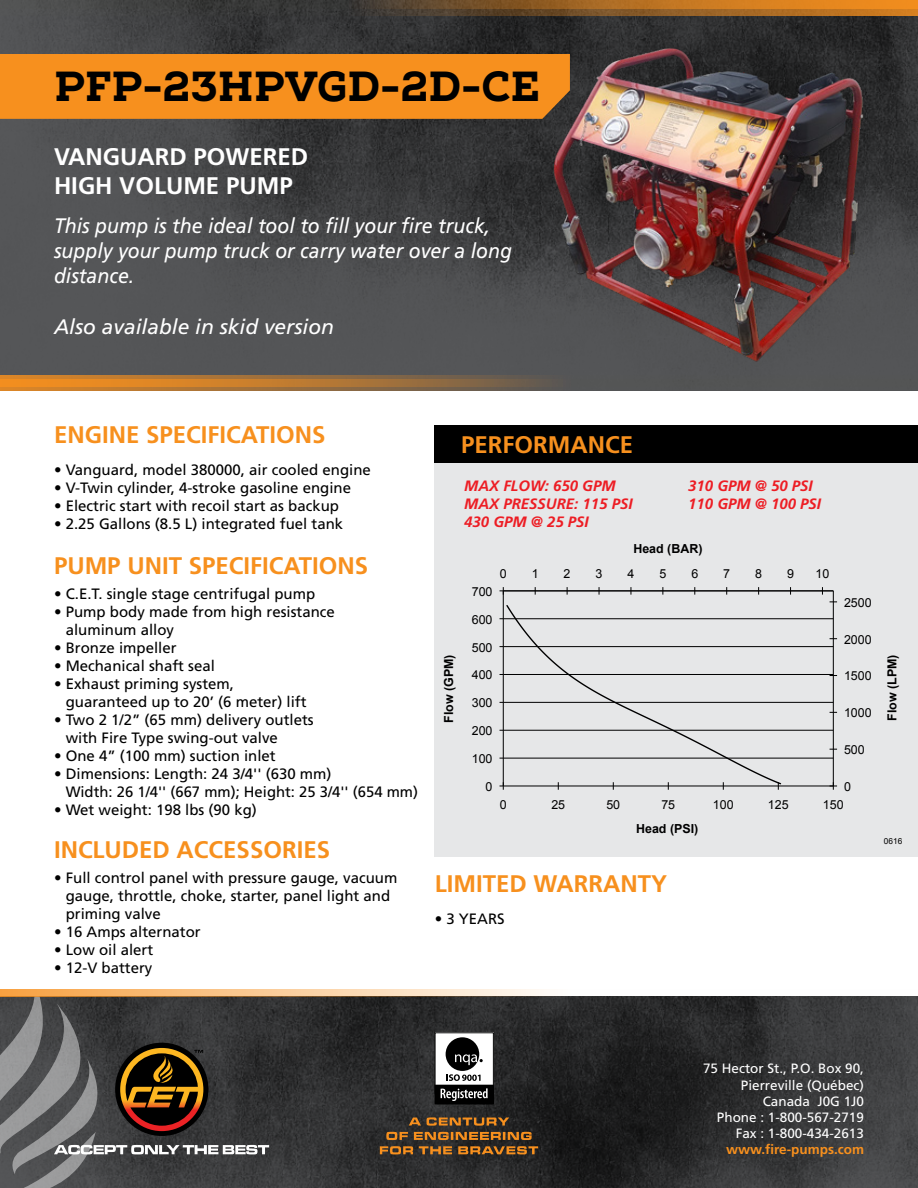
<style>
.page{position:relative;width:918px;height:1188px;background:#fff}
.page>*{position:absolute;margin:0;border:0;box-sizing:border-box;transform-origin:0 0}
.t1{font:800 42px "Nexa Slab";color:#000}
.t2{font:700 24px "Frutiger";color:#f7901e}
.t3{font:700 24px/28.8px "Frutiger";color:#fff}
.t4{font:italic 21px/25.2px "Frutiger";color:#fff;scale:.93 1}
.t5{font:italic 21px "Frutiger";color:#fff}
.t6{font:15px/18px "Frutiger";color:#000}
.t7{font:italic 700 15px/18px "Frutiger";color:#ed1d24}
.t8{font:13.5px/16.2px "Frutiger";color:#fff;text-align:right}
.t9{font:700 13.5px "Frutiger";color:#f7901e}
.t10{font:12.45px "Arial";color:#000}
.t11{font:700 12.45px "Arial";color:#000}
.t12{font:8.25px "Arial";color:#000}
</style>
<div class="page">
<div style="left:434px;top:425px;width:484px;height:431px;background:#e6e7e8"></div>
<hr style="left:503px;top:758px;width:330px;height:1px;background:#000">
<hr style="left:503px;top:730px;width:330px;height:1px;background:#000">
<hr style="left:503px;top:702px;width:330px;height:1px;background:#000">
<hr style="left:503px;top:674px;width:330px;height:1px;background:#000">
<hr style="left:503px;top:646px;width:330px;height:1px;background:#000">
<hr style="left:503px;top:618px;width:330px;height:1px;background:#000">
<hr style="left:833px;top:591px;width:1px;height:195px;background:#000">
<hr style="left:503px;top:591px;width:330px;height:1px;background:#000">
<hr style="left:503px;top:591px;width:1px;height:195px;background:#000">
<svg style="left:500px;top:587px;width:4px;height:8px"></svg>
<hr style="left:503px;top:786px;width:330px;height:1px;background:#000">
<svg style="left:500px;top:782px;width:4px;height:8px"></svg>
<svg style="left:830px;top:782px;width:7px;height:8px"></svg>
<svg style="left:505px;top:605px;width:277px;height:181px"></svg>
<img style="left:269px;top:997px;width:649px;height:191px">
<img style="left:0;top:16px;width:918px;height:359px">
<div style="left:0;top:54px;width:491px;height:65px;background:#f7901e"></div>
<div style="left:434px;top:425px;width:484px;height:38px;background:#000"></div>
<img style="left:491px;top:24px;width:416px;height:351px">
<svg style="left:0;top:997px;width:269px;height:191px;background:#514d49"></svg>
<svg style="left:380px;top:1146px;width:158px;height:8px"></svg>
<svg style="left:386px;top:1132px;width:146px;height:8px"></svg>
<svg style="left:409px;top:1117px;width:100px;height:9px"></svg>
<svg style="left:0;top:387px;width:918px;height:4px;background:#7f6447"></svg>
<svg style="left:0;top:383px;width:918px;height:4px;background:#916b40"></svg>
<svg style="left:0;top:375px;width:918px;height:8px;background:#886743"></svg>
<svg style="left:0;top:989px;width:918px;height:8px"></svg>
<svg style="left:0;top:0;width:918px;height:1px"></svg>
<svg style="left:0;top:1px;width:918px;height:15px;background:#765530"></svg>
<div style="left:435px;top:1033px;width:58px;height:61px;background:#fff"></div>
<div style="left:435px;top:1032px;width:59px;height:62px;border:1px solid #000"></div>
<div style="left:435px;top:1085px;width:58px;height:19px;background:#000"></div>
<div style="left:446px;top:1037px;width:33px;height:34px;background:#000;border-radius:50%"></div>
<svg style="left:455px;top:1054px;width:28px;height:11px"></svg>
<svg style="left:447px;top:1074px;width:34px;height:7px"></svg>
<svg style="left:441px;top:1088px;width:47px;height:13px"></svg>
<h1 class="t1" style="left:54px;top:60px;width:488px">PFP-23HPVGD-2D-CE</h1>
<h2 class="t3" style="left:54px;top:142px;width:256px">VANGUARD POWERED<br>HIGH VOLUME PUMP</h2>
<h3 class="t4" style="left:54px;top:213px;width:494px">This pump is the ideal tool to fill your fire truck, supply your pump truck or carry water over a long distance.</h3>
<h3 class="t5" style="left:54px;top:314px;width:282px">Also available in skid version</h3>
<h2 class="t2" style="left:54px;top:421px;width:273px">ENGINE SPECIFICATIONS</h2>
<p class="t6" style="left:54px;top:460px;width:318px">• Vanguard, model 380000, air cooled engine</p>
<p class="t6" style="left:54px;top:478px;width:299px">• V-Twin cylinder, 4-stroke gasoline engine</p>
<p class="t6" style="left:54px;top:496px;width:287px">• Electric start with recoil start as backup</p>
<p class="t6" style="left:54px;top:514px;width:291px">• 2.25 Gallons (8.5 L) integrated fuel tank</p>
<h2 class="t2" style="left:54px;top:551px;width:316px">PUMP UNIT SPECIFICATIONS</h2>
<p class="t6" style="left:54px;top:584px;width:263px">• C.E.T. single stage centrifugal pump</p>
<p class="t6" style="left:66px;top:602px;width:271px;text-indent:-12px">• Pump body made from high resistance aluminum alloy</p>
<p class="t6" style="left:54px;top:638px;width:124px">• Bronze impeller</p>
<p class="t6" style="left:54px;top:656px;width:162px">• Mechanical shaft seal</p>
<p class="t6" style="left:66px;top:674px;width:242px;text-indent:-12px">• Exhaust priming system, guaranteed up to 20’ (6 meter) lift</p>
<p class="t6" style="left:66px;top:710px;width:250px;text-indent:-12px">• Two 2 1/2” (65 mm) delivery outlets with Fire Type swing-out valve</p>
<p class="t6" style="left:54px;top:746px;width:223px">• One 4” (100 mm) suction inlet</p>
<p class="t6" style="left:66px;top:764px;width:354px;text-indent:-12px">• Dimensions: Length: 24 3/4'' (630 mm)<br>Width: 26 1/4'' (667 mm); Height: 25 3/4'' (654 mm)</p>
<p class="t6" style="left:54px;top:800px;width:204px">• Wet weight: 198 lbs (90 kg)</p>
<h2 class="t2" style="left:54px;top:836px;width:278px">INCLUDED ACCESSORIES</h2>
<p class="t6" style="left:66px;top:869px;width:333px;text-indent:-12px">• Full control panel with pressure gauge, vacuum gauge, throttle, choke, starter, panel light and priming valve</p>
<p class="t6" style="left:54px;top:923px;width:148px">• 16 Amps alternator</p>
<p class="t6" style="left:54px;top:941px;width:101px">• Low oil alert</p>
<p class="t6" style="left:54px;top:959px;width:100px">• 12-V battery</p>
<h2 class="t2" style="left:461px;top:431px;width:174px">PERFORMANCE</h2>
<p class="t7" style="left:464px;top:477px;width:170px">MAX FLOW: 650 GPM<br>MAX PRESSURE: 115 PSI<br>430 GPM @ 25 PSI</p>
<p class="t7" style="left:688px;top:477px;width:134px">310 GPM @ 50 PSI<br>110 GPM @ 100 PSI</p>
<p class="t11" style="left:633px;top:541px;width:71px">Head (BAR)</p>
<p class="t11" style="left:441px;top:723px;width:70px;rotate:-90deg">Flow (GPM)</p>
<p class="t10" style="left:472px;top:583px;width:22px">700</p>
<p class="t10" style="left:472px;top:611px;width:22px">600</p>
<p class="t10" style="left:472px;top:639px;width:22px">500</p>
<p class="t10" style="left:472px;top:667px;width:22px">400</p>
<p class="t10" style="left:472px;top:695px;width:22px">300</p>
<p class="t10" style="left:472px;top:723px;width:22px">200</p>
<p class="t10" style="left:472px;top:751px;width:22px">100</p>
<p class="t10" style="left:486px;top:778px;width:8px">0</p>
<p class="t10" style="left:500px;top:565px;width:8px">0</p>
<p class="t10" style="left:532px;top:565px;width:8px">1</p>
<p class="t10" style="left:564px;top:565px;width:8px">2</p>
<p class="t10" style="left:596px;top:565px;width:8px">3</p>
<p class="t10" style="left:628px;top:565px;width:8px">4</p>
<p class="t10" style="left:659px;top:565px;width:8px">5</p>
<p class="t10" style="left:691px;top:565px;width:8px">6</p>
<p class="t10" style="left:723px;top:565px;width:8px">7</p>
<p class="t10" style="left:755px;top:565px;width:8px">8</p>
<p class="t10" style="left:787px;top:565px;width:8px">9</p>
<p class="t10" style="left:816px;top:565px;width:15px">10</p>
<p class="t10" style="left:844px;top:594px;width:29px">2500</p>
<p class="t10" style="left:844px;top:631px;width:29px">2000</p>
<p class="t10" style="left:844px;top:668px;width:29px">1500</p>
<p class="t10" style="left:844px;top:705px;width:29px">1000</p>
<p class="t10" style="left:844px;top:742px;width:22px">500</p>
<p class="t10" style="left:844px;top:778px;width:8px">0</p>
<p class="t10" style="left:500px;top:797px;width:8px">0</p>
<p class="t10" style="left:551px;top:797px;width:15px">25</p>
<p class="t10" style="left:606px;top:797px;width:15px">50</p>
<p class="t10" style="left:661px;top:797px;width:15px">75</p>
<p class="t10" style="left:713px;top:797px;width:22px">100</p>
<p class="t10" style="left:768px;top:797px;width:22px">125</p>
<p class="t10" style="left:823px;top:797px;width:22px">150</p>
<p class="t11" style="left:636px;top:820px;width:64px">Head (PSI)</p>
<h2 class="t2" style="left:435px;top:870px;width:234px">LIMITED WARRANTY</h2>
<p class="t6" style="left:435px;top:909px;width:72px">• 3 YEARS</p>
<p class="t11" style="left:884px;top:721px;width:68px;rotate:-90deg">Flow (LPM)</p>
<p class="t12" style="left:884px;top:836px;width:20px">0616</p>
<p class="t8" style="left:703px;top:1061px;width:162px">75 Hector St., P.O. Box 90,<br>Pierreville (Québec)<br>Canada J0G 1J0<br>Phone : 1-800-567-2719<br>Fax : 1-800-434-2613</p>
<p class="t9" style="left:726px;top:1142px;width:139px">www.fire-pumps.com</p>
</div>
